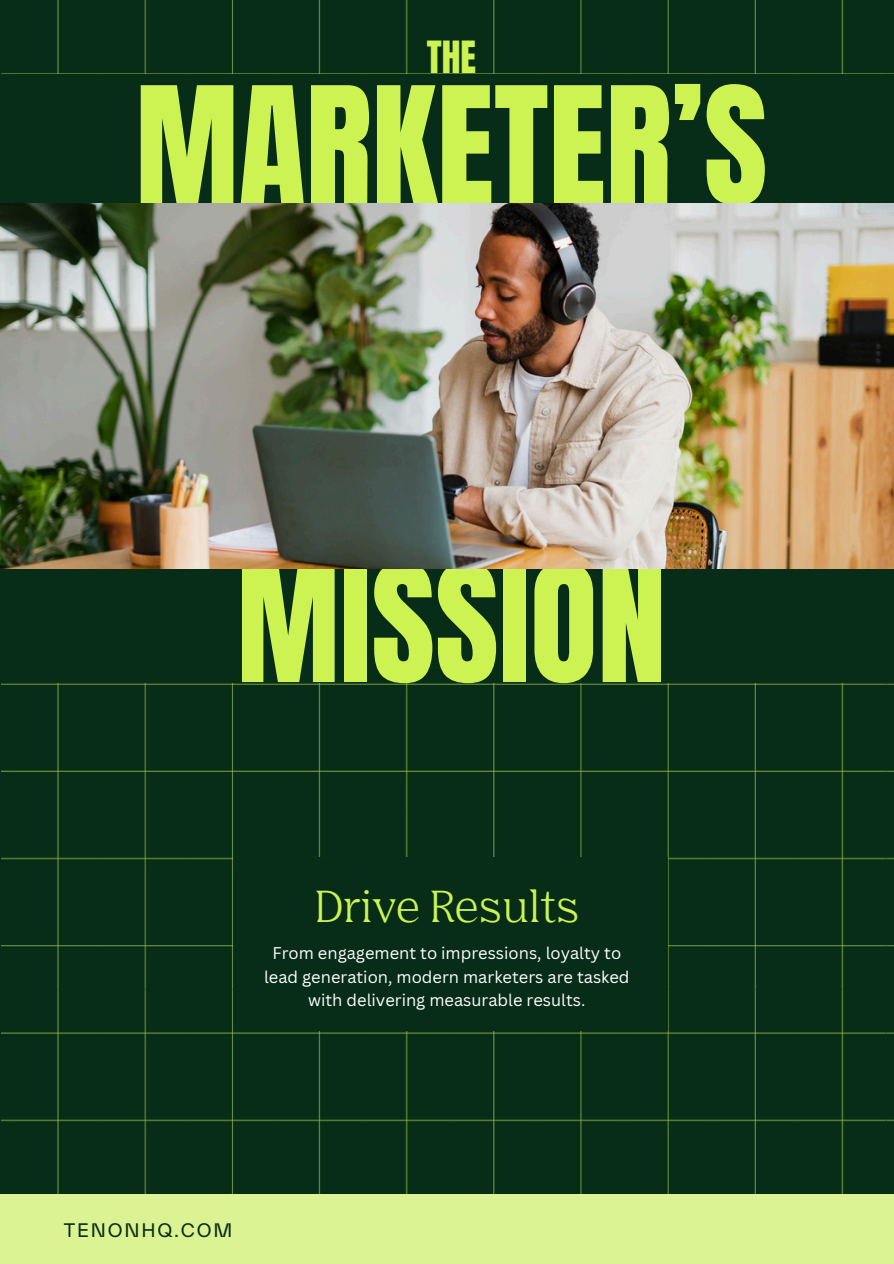
<style>
.page{position:relative;width:894px;height:1264px;background:#fff}
.page>*{position:absolute;margin:0;border:0;box-sizing:border-box;transform-origin:0 0}
.t1{font:138.15px "Anton";color:#ccf352}
.t2{font:43.5px "Nib Pro";color:#ccf352}
.t3{font:37.65px "Anton";color:#ccf352}
.t4{font:18px "TWK Everett";letter-spacing:.1em;color:#072d18}
.t5{font:16.5px/23.7px "Canva Sans";color:#fff;text-align:center}
</style>
<div class="page">
<div style="left:1px;top:0;width:892px;height:1194px;background:#072d18"></div>
<div style="left:0;top:74px;width:893px;height:608px;background:#072d18"></div>
<img style="left:0;top:204px;width:893px;height:364px">
<div style="left:0;top:1194px;width:893px;height:69px;background:#dbf392"></div>
<div style="left:233px;top:857px;width:434px;height:173px;background:#072d18"></div>
<h4 class="t3" style="left:426px;top:30px;width:51px">THE</h4>
<h3 class="t1" style="left:135px;top:47px;width:633px">MARKETER’S</h3>
<h1 class="t1" style="left:237px;top:525px;width:431px">MISSION</h1>
<p class="t2" style="left:314px;top:877px;width:267px">Drive Results</p>
<p class="t5" style="left:264px;top:940px;width:367px">From engagement to impressions, loyalty to lead generation, modern marketers are tasked with delivering measurable results.</p>
<h2 class="t4" style="left:64px;top:1218px;width:170px">TENONHQ.COM</h2>
</div>
